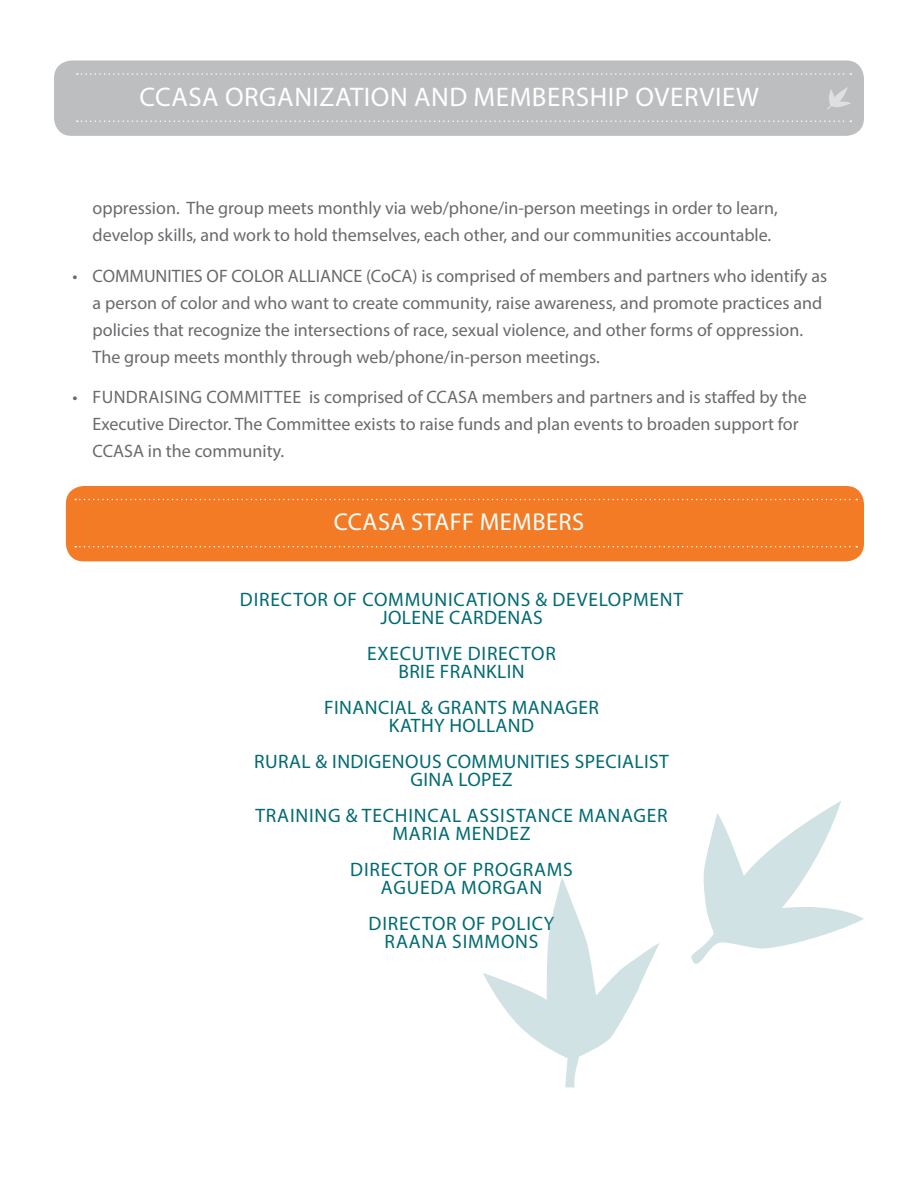
<style>
.page{position:relative;width:918px;height:1188px;background:#fff}
.page>*{position:absolute;margin:0;border:0;box-sizing:border-box;transform-origin:0 0}
.t1{font:27px "Myriad Pro";letter-spacing:.02em;color:#fff}
.t2{font:24.45px "Myriad Pro";letter-spacing:.02em;color:#fff}
.t3{font:19.5px/18px "Myriad Pro";letter-spacing:.04em;color:#006a71;text-align:center}
.t4{font:19.5px/18px "Myriad Pro";letter-spacing:.02em;color:#006a71;text-align:center}
.t5{font:18px/27px "Myriad Pro";color:#696a6d}
</style>
<div class="page">
<div style="left:54px;top:60px;width:810px;height:76px;background:#bcbec0;border-radius:18px"></div>
<svg style="left:827px;top:87px;width:24px;height:22px"></svg>
<svg style="left:77px;top:73px;width:774px;height:2px"></svg>
<svg style="left:77px;top:120px;width:774px;height:2px"></svg>
<div style="left:66px;top:486px;width:798px;height:75px;background:#f47b25;border-radius:18px"></div>
<svg style="left:66px;top:499px;width:791px;height:1px"></svg>
<svg style="left:66px;top:546px;width:791px;height:1px"></svg>
<svg style="left:691px;top:801px;width:173px;height:163px"></svg>
<svg style="left:483px;top:877px;width:177px;height:210px"></svg>
<h1 class="t1" style="left:140px;top:81px;width:621px">CCASA ORGANIZATION AND MEMBERSHIP OVERVIEW</h1>
<p class="t5" style="left:93px;top:195px;width:687px">oppression. The group meets monthly via web/phone/in-person meetings in order to learn, develop skills, and work to hold themselves, each other, and our communities accountable.</p>
<p class="t5" style="left:93px;top:262px;width:736px;text-indent:-20px">• COMMUNITIES OF COLOR ALLIANCE (CoCA) is comprised of members and partners who identify as a person of color and who want to create community, raise awareness, and promote practices and policies that recognize the intersections of race, sexual violence, and other forms of oppression.<br>The group meets monthly through web/phone/in-person meetings.</p>
<p class="t5" style="left:93px;top:384px;width:716px;text-indent:-20px">• FUNDRAISING COMMITTEE is comprised of CCASA members and partners and is staffed by the<br>Executive Director. The Committee exists to raise funds and plan events to broaden support for<br>CCASA in the community.</p>
<h2 class="t2" style="left:334px;top:507px;width:252px">CCASA STAFF MEMBERS</h2>
<p class="t3" style="left:240px;top:591px;width:445px">DIRECTOR OF COMMUNICATIONS &amp; DEVELOPMENT<br>JOLENE CARDENAS</p>
<p class="t3" style="left:367px;top:645px;width:190px">EXECUTIVE DIRECTOR<br>BRIE FRANKLIN</p>
<p class="t4" style="left:324px;top:699px;width:276px">FINANCIAL &amp; GRANTS MANAGER<br>KATHY HOLLAND</p>
<p class="t4" style="left:254px;top:753px;width:416px">RURAL &amp; INDIGENOUS COMMUNITIES SPECIALIST<br>GINA LOPEZ</p>
<p class="t3" style="left:255px;top:807px;width:414px">TRAINING &amp; TECHINCAL ASSISTANCE MANAGER<br>MARIA MENDEZ</p>
<p class="t3" style="left:350px;top:861px;width:224px">DIRECTOR OF PROGRAMS<br>AGUEDA MORGAN</p>
<p class="t3" style="left:369px;top:915px;width:187px">DIRECTOR OF POLICY<br>RAANA SIMMONS</p>
</div>
